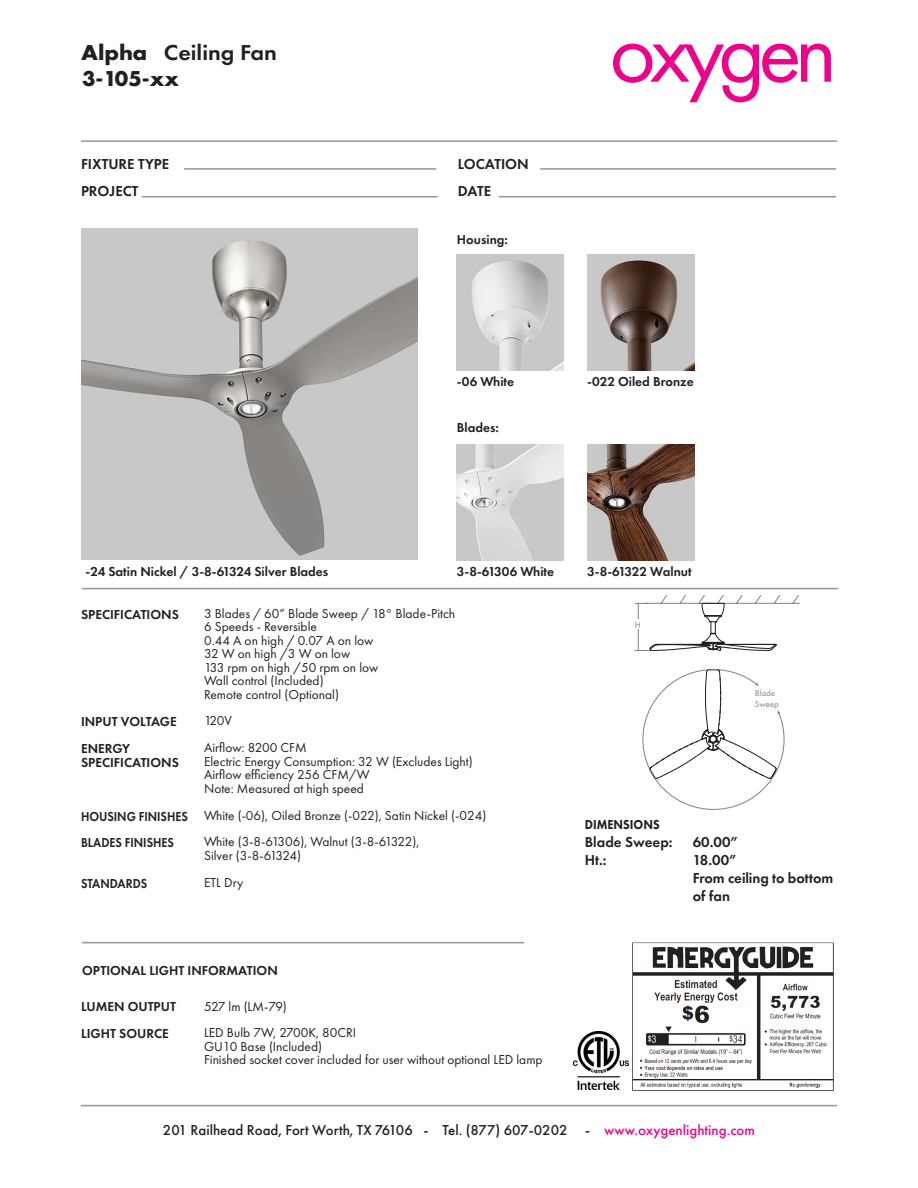
<style>
.page{position:relative;width:918px;height:1188px;background:#fff}
.page>*{position:absolute;margin:0;border:0;box-sizing:border-box;transform-origin:0 0}
.t1{font:89.7px "Futura PT";letter-spacing:-.075em;color:#ed028c}
.t2{font:600 22.35px "Futura PT";color:#231f20;scale:1.07 1}
.t3{font:700 22.35px "Futura PT";color:#231f20}
.t4{font:600 15px/18px "Futura PT";color:#231f20}
.t5{font:500 15px "Futura PT";color:#231f20}
.t6{font:13.5px "Futura PT";color:#231f20}
.t7{font:600 13.5px "Futura PT";color:#231f20}
.t8{font:600 13.5px "Futura PT";color:#231f20;scale:.9 1}
.t9{font:800 13.5px "Futura PT";color:#231f20;scale:.9 1}
.t10{font:8.85px/10.6px "Futura PT";color:#808285}
.s1{font-weight:700}
.s2{color:#ed028c}
</style>
<div class="page">
<hr style="left:81px;top:140px;width:756px;height:2px;background:#939598">
<hr style="left:82px;top:588px;width:756px;height:1px;background:#939598">
<img style="left:81px;top:229px;width:337px;height:330px">
<hr style="left:142px;top:196px;width:295px;height:1px;background:#939598">
<hr style="left:499px;top:196px;width:337px;height:1px;background:#939598">
<hr style="left:540px;top:168px;width:296px;height:2px;background:#939598">
<hr style="left:184px;top:168px;width:252px;height:2px;background:#939598">
<img style="left:457px;top:445px;width:107px;height:116px">
<img style="left:587px;top:445px;width:107px;height:116px">
<img style="left:587px;top:254px;width:107px;height:117px">
<img style="left:457px;top:254px;width:107px;height:117px">
<hr style="left:81px;top:1105px;width:756px;height:1px;background:#939598">
<hr style="left:82px;top:942px;width:442px;height:1px;background:#939598">
<img style="left:628px;top:942px;width:206px;height:149px">
<svg style="left:635px;top:595px;width:165px;height:56px"></svg>
<svg style="left:642px;top:669px;width:143px;height:141px"></svg>
<img style="left:573px;top:1031px;width:55px;height:58px">
<p class="t2" style="left:81px;top:39px;width:185px"><span class="s1">Alpha</span> Ceiling Fan</p>
<p class="t3" style="left:82px;top:64px;width:98px">3-105-xx</p>
<p class="t4" style="left:81px;top:155px;width:90px">FIXTURE TYPE</p>
<p class="t4" style="left:458px;top:155px;width:72px">LOCATION</p>
<p class="t4" style="left:81px;top:182px;width:59px">PROJECT</p>
<p class="t4" style="left:458px;top:182px;width:35px">DATE</p>
<p class="t7" style="left:457px;top:231px;width:53px">Housing:</p>
<p class="t7" style="left:457px;top:373px;width:59px">-06 White</p>
<p class="t7" style="left:457px;top:419px;width:44px">Blades:</p>
<p class="t1" style="left:609px;top:-1px;width:229px">oxygen</p>
<p class="t7" style="left:587px;top:373px;width:108px">-022 Oiled Bronze</p>
<p class="t7" style="left:86px;top:563px;width:244px">-24 Satin Nickel / 3-8-61324 Silver Blades</p>
<p class="t7" style="left:81px;top:606px;width:99px">SPECIFICATIONS</p>
<p class="t7" style="left:457px;top:563px;width:99px">3-8-61306 White</p>
<p class="t6" style="left:204px;top:605px;width:253px">3 Blades / 60” Blade Sweep / 18° Blade-Pitch</p>
<p class="t6" style="left:204px;top:619px;width:114px">6 Speeds - Reversible</p>
<p class="t6" style="left:204px;top:632px;width:171px">0.44 A on high / 0.07 A on low</p>
<p class="t6" style="left:204px;top:646px;width:148px">32 W on high /3 W on low</p>
<p class="t6" style="left:204px;top:659px;width:176px">133 rpm on high /50 rpm on low</p>
<p class="t6" style="left:204px;top:673px;width:121px">Wall control (Included)</p>
<p class="t6" style="left:204px;top:686px;width:137px">Remote control (Optional)</p>
<p class="t6" style="left:204px;top:713px;width:30px">120V</p>
<p class="t6" style="left:204px;top:740px;width:104px">Airflow: 8200 CFM</p>
<p class="t6" style="left:204px;top:753px;width:270px">Electric Energy Consumption: 32 W (Excludes Light)</p>
<p class="t6" style="left:204px;top:767px;width:167px">Airflow efficiency 256 CFM/W</p>
<p class="t6" style="left:204px;top:780px;width:161px">Note: Measured at high speed</p>
<p class="t6" style="left:204px;top:807px;width:284px">White (-06), Oiled Bronze (-022), Satin Nickel (-024)</p>
<p class="t6" style="left:204px;top:834px;width:217px">White (3-8-61306), Walnut (3-8-61322),</p>
<p class="t6" style="left:204px;top:847px;width:99px">Silver (3-8-61324)</p>
<p class="t6" style="left:204px;top:874px;width:41px">ETL Dry</p>
<p class="t7" style="left:81px;top:713px;width:97px">INPUT VOLTAGE</p>
<p class="t7" style="left:81px;top:740px;width:51px">ENERGY</p>
<p class="t7" style="left:81px;top:754px;width:99px">SPECIFICATIONS</p>
<p class="t8" style="left:81px;top:808px;width:120px">HOUSING FINISHES</p>
<p class="t8" style="left:81px;top:834px;width:105px">BLADES FINISHES</p>
<p class="t8" style="left:81px;top:875px;width:75px">STANDARDS</p>
<p class="t7" style="left:82px;top:962px;width:197px">OPTIONAL LIGHT INFORMATION</p>
<p class="t7" style="left:81px;top:998px;width:97px">LUMEN OUTPUT</p>
<p class="t7" style="left:81px;top:1025px;width:89px">LIGHT SOURCE</p>
<p class="t6" style="left:204px;top:998px;width:84px">527 lm (LM-79)</p>
<p class="t6" style="left:204px;top:1025px;width:154px">LED Bulb 7W, 2700K, 80CRI</p>
<p class="t6" style="left:204px;top:1038px;width:120px">GU10 Base (Included)</p>
<p class="t6" style="left:204px;top:1052px;width:340px">Finished socket cover included for user without optional LED lamp</p>
<p class="t7" style="left:587px;top:563px;width:106px">3-8-61322 Walnut</p>
<p class="t10" style="left:635px;top:619px;width:7px">H</p>
<p class="t10" style="left:755px;top:688px;width:25px">Blade<br>Sweep</p>
<p class="t9" style="left:585px;top:817px;width:85px">DIMENSIONS</p>
<p class="t4" style="left:585px;top:833px;width:89px">Blade Sweep:</p>
<p class="t4" style="left:693px;top:833px;width:47px">60.00”</p>
<p class="t4" style="left:585px;top:851px;width:23px">Ht.:</p>
<p class="t4" style="left:693px;top:851px;width:45px">18.00”</p>
<p class="t4" style="left:693px;top:869px;width:142px">From ceiling to bottom of fan</p>
<p class="t5" style="left:163px;top:1121px;width:594px">201 Railhead Road, Fort Worth, TX 76106 - Tel. (877) 607-0202 - <span class="s2">www.oxygenlighting.com</span></p>
</div>
